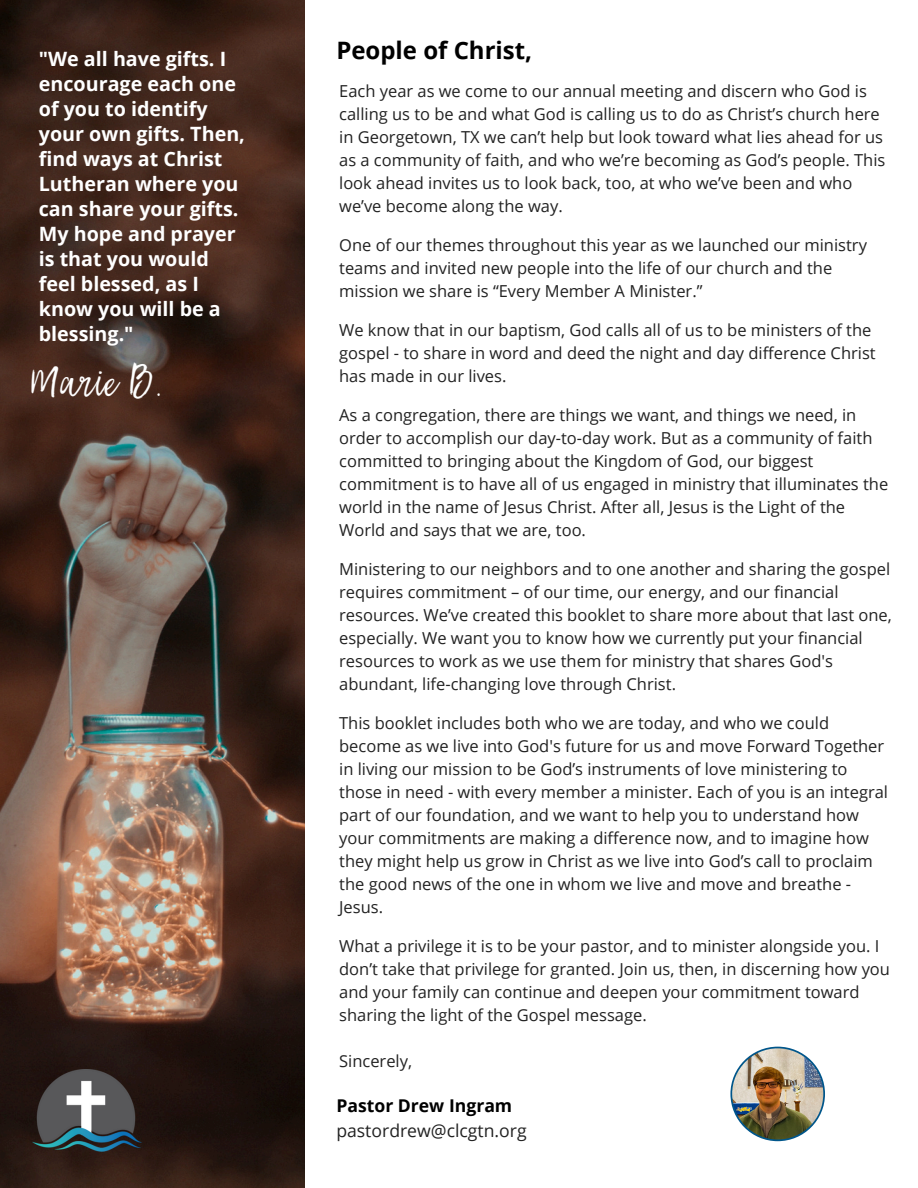
<style>
.page{position:relative;width:918px;height:1188px;background:#fff}
.page>*{position:absolute;margin:0;border:0;box-sizing:border-box;transform-origin:0 0}
.t1{font:48px "My Dear Santa";color:#fff}
.t2{font:700 24px "Open Sans";color:#000}
.t3{font:700 19.8px/25px "Open Sans";color:#fff}
.t4{font:17.55px "Open Sans";color:#222}
.t5{font:700 17.55px "Open Sans";color:#000}
.t6{font:16.5px/23px "Open Sans";color:#222}
</style>
<div class="page">
<img style="left:0;top:0;width:305px;height:1188px">
<img style="left:730px;top:1047px;width:95px;height:94px">
<img style="left:32px;top:1069px;width:111px;height:84px">
<p class="t3" style="left:39px;top:46px;width:208px">"We all have gifts. I encourage each one of you to identify your own gifts. Then, find ways at Christ<br>Lutheran where you can share your gifts.<br>My hope and prayer is that you would feel blessed, as I know you will be a blessing."</p>
<p class="t2" style="left:336px;top:33px;width:197px">People of Christ,</p>
<p class="t6" style="left:339px;top:79px;width:548px">Each year as we come to our annual meeting and discern who God is calling us to be and what God is calling us to do as Christ’s church here in Georgetown, TX we can’t help but look toward what lies ahead for us as a community of faith, and who we’re becoming as God’s people. This look ahead invites us to look back, too, at who we’ve been and who we’ve become along the way.</p>
<h3 class="t6" style="left:339px;top:233px;width:529px">One of our themes throughout this year as we launched our ministry teams and invited new people into the life of our church and the mission we share is “Every Member A Minister.”</h3>
<h1 class="t6" style="left:339px;top:318px;width:538px">We know that in our baptism, God calls all of us to be ministers of the gospel - to share in word and deed the night and day difference Christ has made in our lives.</h1>
<p class="t6" style="left:339px;top:403px;width:551px">As a congregation, there are things we want, and things we need, in order to accomplish our day-to-day work. But as a community of faith committed to bringing about the Kingdom of God, our biggest commitment is to have all of us engaged in ministry that illuminates the world in the name of Jesus Christ. After all, Jesus is the Light of the World and says that we are, too.</p>
<h2 class="t6" style="left:339px;top:557px;width:554px">Ministering to our neighbors and to one another and sharing the gospel requires commitment – of our time, our energy, and our financial resources. We’ve created this booklet to share more about that last one, especially. We want you to know how we currently put your financial resources to work as we use them for ministry that shares God's abundant, life-changing love through Christ.</h2>
<p class="t6" style="left:339px;top:711px;width:550px">This booklet includes both who we are today, and who we could become as we live into God's future for us and move Forward Together in living our mission to be God’s instruments of love ministering to those in need - with every member a minister. Each of you is an integral part of our foundation, and we want to help you to understand how your commitments are making a difference now, and to imagine how they might help us grow in Christ as we live into God’s call to proclaim the good news of the one in whom we live and move and breathe - Jesus.</p>
<p class="t6" style="left:339px;top:934px;width:552px">What a privilege it is to be your pastor, and to minister alongside you. I don’t take that privilege for granted. Join us, then, in discerning how you and your family can continue and deepen your commitment toward sharing the light of the Gospel message.</p>
<p class="t6" style="left:339px;top:1049px;width:74px">Sincerely,</p>
<p class="t1" style="left:32px;top:365px;width:133px">Marie B.</p>
<p class="t5" style="left:336px;top:1093px;width:177px">Pastor Drew Ingram</p>
<p class="t4" style="left:336px;top:1118px;width:192px">pastordrew@clcgtn.org</p>
</div>
